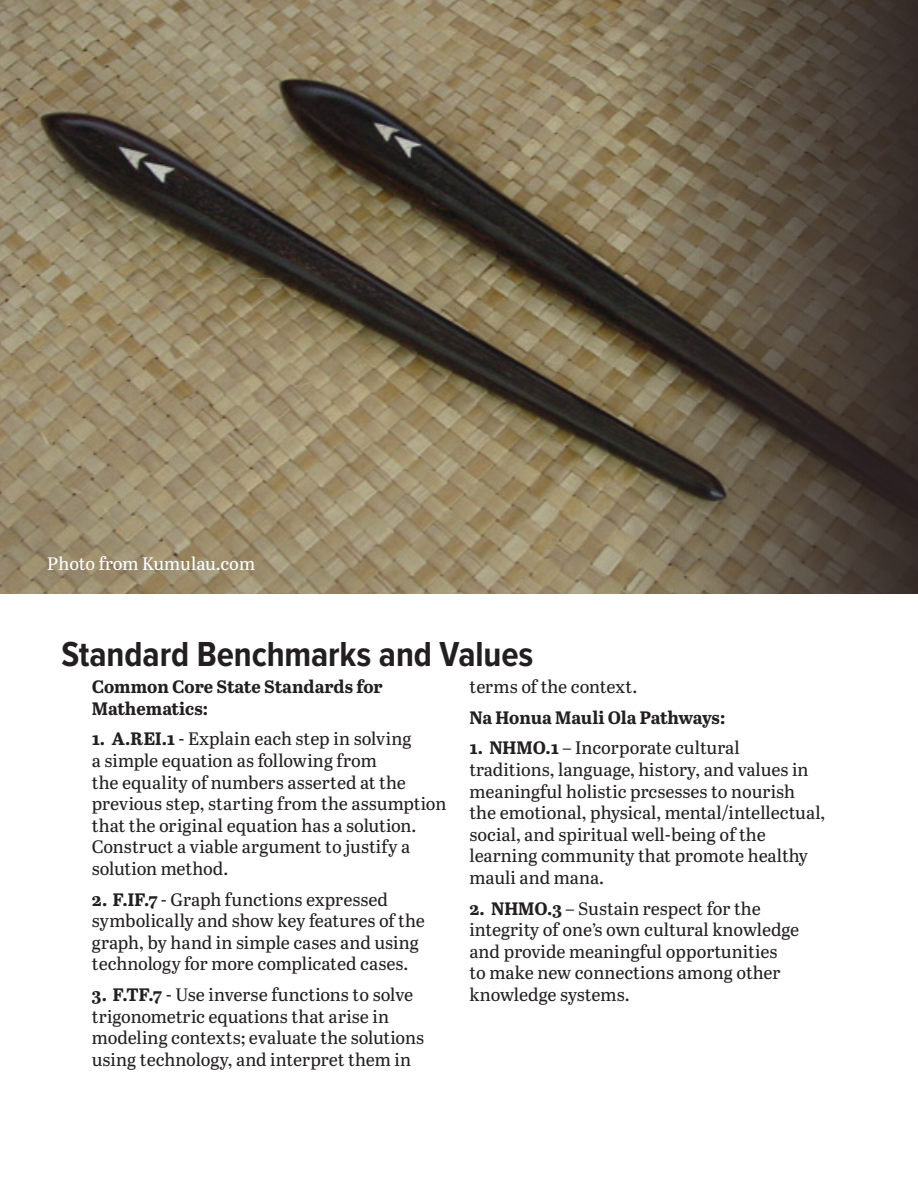
<style>
.page{position:relative;width:918px;height:1188px;background:#fff}
.page>*{position:absolute;margin:0;border:0;box-sizing:border-box;transform-origin:0 0}
.Heading{font:700 36px "Proxima Nova Cond";letter-spacing:-.005em;color:#231f20}
.Paragraph{font:18px/21.6px "Abril Text";color:#231f20}
.Bullet_copy{font:18px/21.6px "Abril Text";color:#231f20}
.Paragraph-2{font:700 18px/21.6px "Abril Text";color:#231f20}
.t1{font:18px "Abril Text";color:#fff}
.s1{font-weight:700}
</style>
<div class="page">
<img style="left:0;top:0;width:918px;height:594px">
<p class="t1" style="left:47px;top:550px;width:209px">Photo from Kumulau.com</p>
<p class="Heading" style="left:62px;top:634px;width:473px">Standard Benchmarks and Values</p>
<p class="Paragraph-2" style="left:92px;top:675px;width:293px">Common Core State Standards for<br>Mathematics:</p>
<p class="Paragraph" style="left:92px;top:727px;width:356px"><span class="s1">1. A.REI.1</span> - Explain each step in solving<br>a simple equation as following from<br>the equality of numbers asserted at the previous step, starting from the assumption that the original equation has a solution.<br>Construct a viable argument to justify a solution method.</p>
<p class="Bullet_copy" style="left:92px;top:888px;width:335px"><span class="s1">2. F.IF.7</span> - Graph functions expressed symbolically and show key features of the graph, by hand in simple cases and using technology for more complicated cases.</p>
<p class="Bullet_copy" style="left:92px;top:983px;width:334px"><span class="s1">3. F.TF.7</span> - Use inverse functions to solve trigonometric equations that arise in modeling contexts; evaluate the solutions using technology, and interpret them in</p>
<p class="Bullet_copy" style="left:470px;top:675px;width:169px">terms of the context.</p>
<p class="Paragraph-2" style="left:470px;top:706px;width:257px">Na Honua Mauli Ola Pathways:</p>
<p class="Paragraph" style="left:470px;top:736px;width:357px"><span class="s1">1. NHMO.1</span> – Incorporate cultural traditions, language, history, and values in meaningful holistic prcsesses to nourish the emotional, physical, mental/intellectual, social, and spiritual well-being of the learning community that promote healthy mauli and mana.</p>
<p class="Paragraph" style="left:470px;top:897px;width:331px"><span class="s1">2. NHMO.3</span> – Sustain respect for the integrity of one’s own cultural knowledge and provide meaningful opportunities<br>to make new connections among other knowledge systems.</p>
</div>
